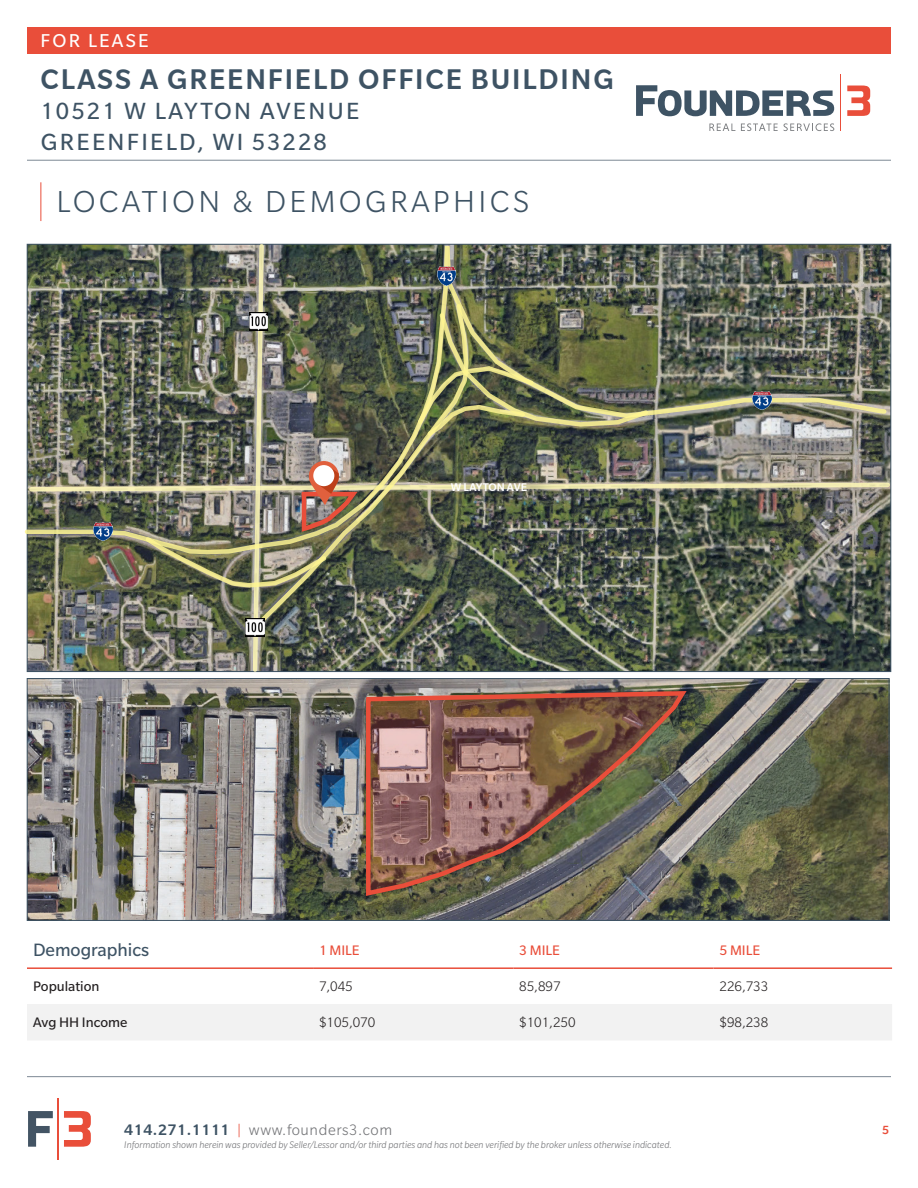
<style>
.page{position:relative;width:918px;height:1188px;background:#fff}
.page>*{position:absolute;margin:0;border:0;box-sizing:border-box;transform-origin:0 0}
.t1{font:300 33px "Slate Pro";letter-spacing:.1em;color:#3e5364}
.t2{font:500 30.75px "Slate Pro";letter-spacing:.06em;color:#3e5364}
.t3{font:25.5px/30.6px "Slate Pro";letter-spacing:.09em;color:#3e5364}
.t4{font:20.25px "Slate Pro";letter-spacing:.11em;color:#fff}
.t5{font:19.5px "Slate Pro";color:#3e5364}
.t6{font:300 16.5px "Slate Pro";letter-spacing:.035em;color:#757679}
.t7{font:300 15px "Slate Pro";color:#231f20}
.t8{font:15px "Slate Pro";color:#231f20}
.t9{font:15px "Slate Pro";color:#e94e3a}
.t10{font:500 12.75px "Slate Pro";color:#e94e3a}
.t11{font:500 12px "Slate Pro";color:#fff}
.t12{font:italic 300 10.5px "Slate Pro";color:#757679}
.s1{font-weight:500;color:#3e5364}
.s2{color:#e94e3a}
</style>
<div class="page">
<div style="left:27px;top:27px;width:864px;height:27px;background:#e94e3a"></div>
<hr style="left:840px;top:74px;width:1px;height:57px;background:#e94e3a">
<svg style="left:636px;top:85px;width:198px;height:31px"></svg>
<svg style="left:847px;top:86px;width:23px;height:30px"></svg>
<svg style="left:709px;top:124px;width:26px;height:7px"></svg>
<svg style="left:741px;top:123px;width:37px;height:8px"></svg>
<svg style="left:784px;top:123px;width:50px;height:8px"></svg>
<hr style="left:27px;top:160px;width:864px;height:1px;background:#7d8995">
<hr style="left:27px;top:1076px;width:864px;height:1px;background:#7d8995">
<hr style="left:58px;top:1098px;width:1px;height:62px;background:#e94e3a">
<svg style="left:28px;top:1111px;width:25px;height:36px"></svg>
<svg style="left:64px;top:1111px;width:27px;height:36px"></svg>
<hr style="left:40px;top:182px;width:1px;height:39px;background:#e94e3a">
<div style="left:27px;top:1004px;width:865px;height:36px;background:#f2f2f2"></div>
<hr style="left:27px;top:967px;width:286px;height:2px;background:#e94e3a">
<hr style="left:313px;top:967px;width:200px;height:2px;background:#e94e3a">
<hr style="left:513px;top:967px;width:201px;height:2px;background:#e94e3a">
<hr style="left:714px;top:967px;width:178px;height:2px;background:#e94e3a">
<img style="left:29px;top:680px;width:858px;height:239px">
<div style="left:27px;top:678px;width:862px;height:243px;border:1px solid #3e5364"></div>
<img style="left:362px;top:689px;width:329px;height:210px">
<img style="left:28px;top:243px;width:864px;height:430px">
<img style="left:753px;top:391px;width:18px;height:18px">
<img style="left:249px;top:312px;width:19px;height:19px">
<img style="left:246px;top:619px;width:18px;height:18px">
<h3 class="t4" style="left:41px;top:30px;width:110px">FOR LEASE</h3>
<h2 class="t2" style="left:41px;top:60px;width:575px">CLASS A GREENFIELD OFFICE BUILDING</h2>
<h3 class="t3" style="left:41px;top:96px;width:320px">10521 W LAYTON AVENUE<br>GREENFIELD, WI 53228</h3>
<p class="t1" style="left:56px;top:185px;width:474px">LOCATION &amp; DEMOGRAPHICS</p>
<p class="t11" style="left:451px;top:479px;width:78px">W LAYTON AVE</p>
<p class="t5" style="left:33px;top:940px;width:118px">Demographics</p>
<p class="t9" style="left:319px;top:942px;width:42px">1 MILE</p>
<p class="t9" style="left:519px;top:942px;width:42px">3 MILE</p>
<p class="t9" style="left:720px;top:942px;width:42px">5 MILE</p>
<p class="t8" style="left:33px;top:978px;width:68px">Population</p>
<p class="t7" style="left:319px;top:979px;width:35px">7,045</p>
<p class="t7" style="left:519px;top:979px;width:43px">85,897</p>
<p class="t7" style="left:720px;top:979px;width:50px">226,733</p>
<p class="t8" style="left:33px;top:1015px;width:96px">Avg HH Income</p>
<p class="t7" style="left:319px;top:1015px;width:58px">$105,070</p>
<p class="t7" style="left:519px;top:1015px;width:58px">$101,250</p>
<p class="t7" style="left:720px;top:1015px;width:50px">$98,238</p>
<h3 class="t6" style="left:124px;top:1122px;width:270px"><span class="s1">414.271.1111</span> <span class="s2">|</span> www.founders3.com</h3>
<p class="t12" style="left:124px;top:1139px;width:549px">Information shown herein was provided by Seller/Lessor and/or third parties and has not been verified by the broker unless otherwise indicated.</p>
<p class="t10" style="left:882px;top:1122px;width:8px">5</p>
</div>
